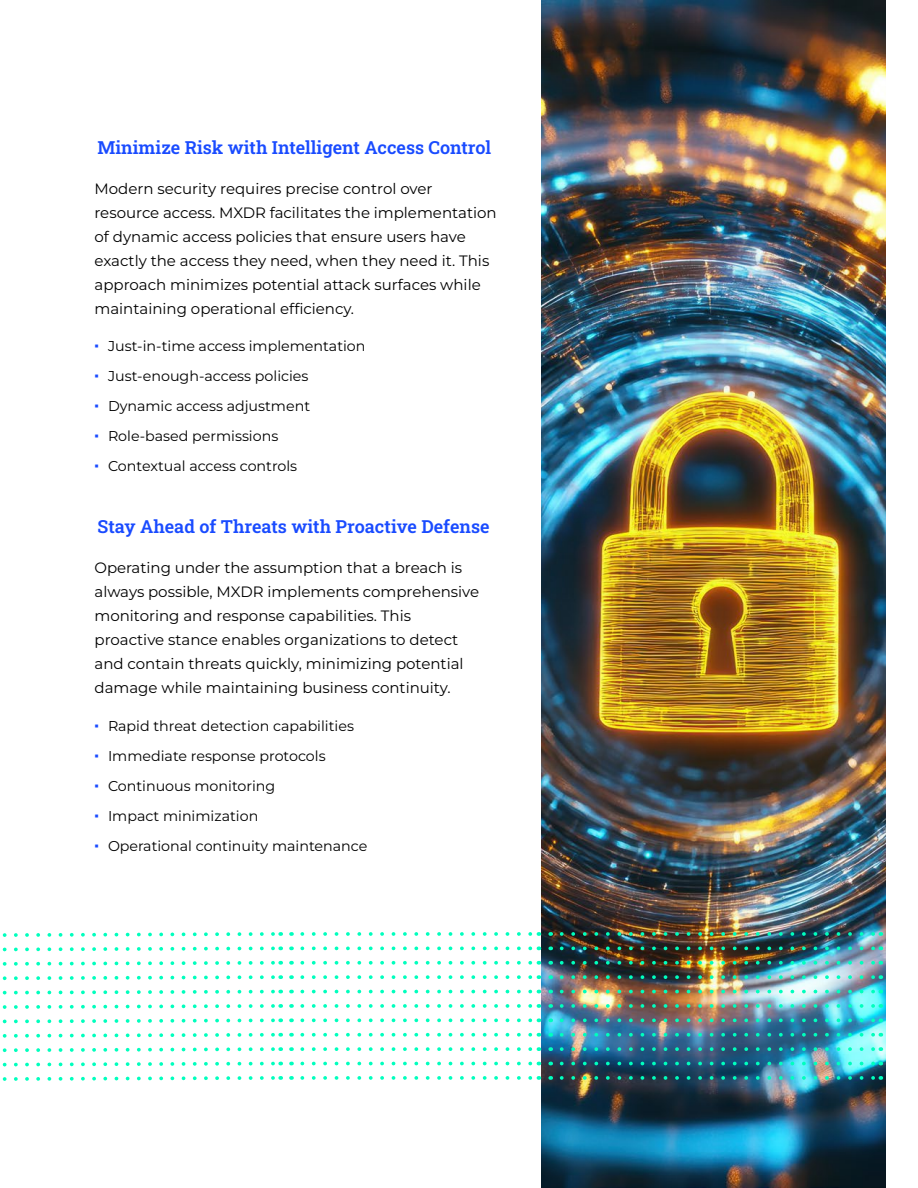
<style>
.page{position:relative;width:918px;height:1188px;background:#fff}
.page>*{position:absolute;margin:0;border:0;box-sizing:border-box;transform-origin:0 0}
.t1{font:600 18px "Roboto Slab";color:#194bff}
.t2{font:100 15px/24px "Montserrat";color:#000}
.t3{font:100 14.25px "Montserrat";color:#000}
</style>
<div class="page">
<img style="left:541px;top:0;width:345px;height:1188px">
<svg style="left:302px;top:1076px;width:237px;height:4px"></svg>
<svg style="left:562px;top:1076px;width:319px;height:4px"></svg>
<svg style="left:302px;top:1033px;width:237px;height:4px"></svg>
<svg style="left:562px;top:1033px;width:319px;height:4px"></svg>
<svg style="left:302px;top:1018px;width:237px;height:4px"></svg>
<svg style="left:562px;top:1018px;width:319px;height:4px"></svg>
<svg style="left:302px;top:975px;width:237px;height:4px"></svg>
<svg style="left:562px;top:975px;width:319px;height:4px"></svg>
<svg style="left:302px;top:961px;width:237px;height:4px"></svg>
<svg style="left:562px;top:961px;width:319px;height:4px"></svg>
<svg style="left:302px;top:1062px;width:237px;height:3px"></svg>
<svg style="left:562px;top:1062px;width:319px;height:3px"></svg>
<svg style="left:302px;top:1047px;width:237px;height:4px"></svg>
<svg style="left:562px;top:1047px;width:319px;height:4px"></svg>
<svg style="left:302px;top:1004px;width:237px;height:4px"></svg>
<svg style="left:562px;top:1004px;width:319px;height:4px"></svg>
<svg style="left:302px;top:990px;width:237px;height:3px"></svg>
<svg style="left:562px;top:990px;width:319px;height:3px"></svg>
<svg style="left:302px;top:947px;width:237px;height:3px"></svg>
<svg style="left:562px;top:947px;width:319px;height:3px"></svg>
<svg style="left:302px;top:932px;width:237px;height:4px"></svg>
<svg style="left:562px;top:932px;width:319px;height:4px"></svg>
<svg style="left:2px;top:1076px;width:279px;height:5px"></svg>
<svg style="left:2px;top:1018px;width:279px;height:6px"></svg>
<svg style="left:2px;top:960px;width:279px;height:21px"></svg>
<svg style="left:2px;top:1061px;width:279px;height:6px"></svg>
<svg style="left:2px;top:1032px;width:279px;height:21px"></svg>
<svg style="left:2px;top:1004px;width:279px;height:5px"></svg>
<svg style="left:2px;top:989px;width:279px;height:6px"></svg>
<svg style="left:2px;top:946px;width:279px;height:6px"></svg>
<svg style="left:2px;top:932px;width:279px;height:5px"></svg>
<p class="t1" style="left:98px;top:135px;width:395px">Minimize Risk with Intelligent Access Control</p>
<p class="t2" style="left:94px;top:176px;width:404px">Modern security requires precise control over resource access. MXDR facilitates the implementation of dynamic access policies that ensure users have exactly the access they need, when they need it. This approach minimizes potential attack surfaces while maintaining operational efficiency.</p>
<p class="t3" style="left:94px;top:336px;width:273px"><sup>■</sup> Just-in-time access implementation</p>
<p class="t3" style="left:94px;top:366px;width:215px"><sup>■</sup> Just-enough-access policies</p>
<p class="t3" style="left:94px;top:396px;width:217px"><sup>■</sup> Dynamic access adjustment</p>
<p class="t3" style="left:94px;top:426px;width:185px"><sup>■</sup> Role-based permissions</p>
<p class="t3" style="left:94px;top:456px;width:204px"><sup>■</sup> Contextual access controls</p>
<p class="t1" style="left:98px;top:514px;width:394px">Stay Ahead of Threats with Proactive Defense</p>
<p class="t2" style="left:94px;top:555px;width:386px">Operating under the assumption that a breach is always possible, MXDR implements comprehensive monitoring and response capabilities. This proactive stance enables organizations to detect and contain threats quickly, minimizing potential damage while maintaining business continuity.</p>
<p class="t3" style="left:94px;top:717px;width:261px"><sup>■</sup> Rapid threat detection capabilities</p>
<p class="t3" style="left:94px;top:747px;width:233px"><sup>■</sup> Immediate response protocols</p>
<p class="t3" style="left:94px;top:777px;width:182px"><sup>■</sup> Continuous monitoring</p>
<p class="t3" style="left:94px;top:807px;width:165px"><sup>■</sup> Impact minimization</p>
<p class="t3" style="left:94px;top:837px;width:274px"><sup>■</sup> Operational continuity maintenance</p>
</div>
